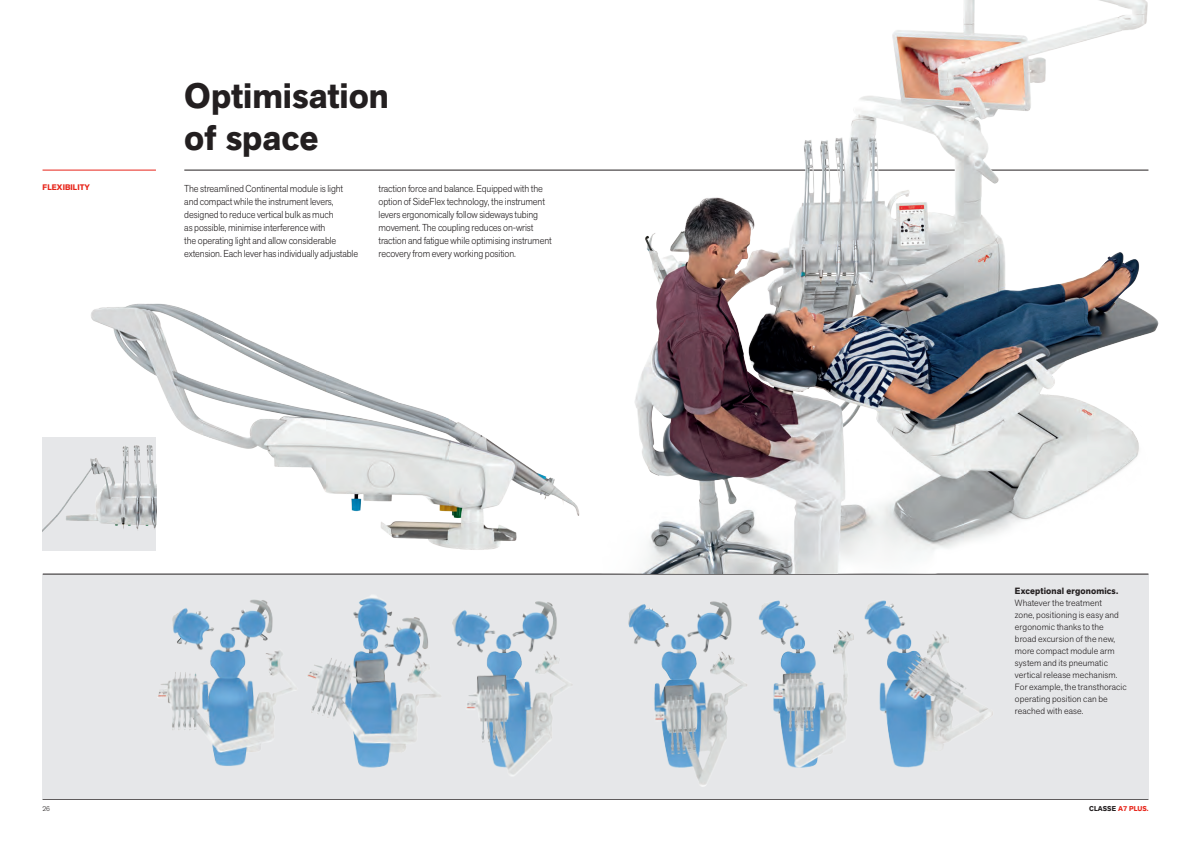
<style>
.page{position:relative;width:1191px;height:842px;background:#fff}
.page>*{position:absolute;margin:0;border:0;box-sizing:border-box;transform-origin:0 0}
.Titolo{font:700 35px/42px "Akzid Grtsk Next";color:#231f20}
.Testo{font:300 10px/13px "Akzid Grtsk Next";letter-spacing:-.01em;color:#231f20;scale:.94 1}
.Testo_descrizione{font:300 9px/12px "Akzid Grtsk Next";letter-spacing:.01em;color:#231f20}
.Titoletto{font:700 8px "Akzid Grtsk Next";letter-spacing:.01em;color:#e72419}
.t1{font:700 7px "Akzid Grtsk Next";letter-spacing:.01em;color:#e72419}
.t2{font:300 7px "Akzid Grtsk Next";color:#231f20}
.s1{font-weight:700}
.s2{color:#231f20}
</style>
<div class="page">
<hr style="left:184px;top:170px;width:964px;height:1px;background:#231f20">
<hr style="left:43px;top:799px;width:1105px;height:1px;background:#231f20">
<hr style="left:43px;top:170px;width:113px;height:1px;background:#e72419">
<div style="left:42px;top:574px;width:1106px;height:225px;background:#e6e7e9"></div>
<hr style="left:43px;top:574px;width:1105px;height:1px;background:#231f20">
<img style="left:628px;top:601px;width:119px;height:186px">
<img style="left:452px;top:601px;width:120px;height:175px">
<img style="left:307px;top:595px;width:134px;height:173px">
<img style="left:864px;top:600px;width:129px;height:168px">
<img style="left:758px;top:600px;width:96px;height:168px">
<img style="left:158px;top:599px;width:134px;height:167px">
<div style="left:43px;top:438px;width:38px;height:113px;background:#e6e7e9"></div>
<img style="left:596px;top:0;width:563px;height:574px">
<img style="left:81px;top:303px;width:499px;height:248px">
<p class="Titolo" style="left:184px;top:75px;width:206px">Optimisation of space</p>
<p class="Titoletto" style="left:43px;top:182px;width:49px">FLEXIBILITY</p>
<p class="Testo" style="left:184px;top:182px;width:186px">The streamlined Continental module is light and compact while the instrument levers, designed to reduce vertical bulk as much<br>as possible, minimise interference with<br>the operating light and allow considerable extension. Each lever has individually adjustable</p>
<p class="Testo" style="left:378px;top:182px;width:186px">traction force and balance. Equipped with the option of SideFlex technology, the instrument levers ergonomically follow sideways tubing movement. The coupling reduces on-wrist traction and fatigue while optimising instrument recovery from every working position.</p>
<p class="Testo_descrizione" style="left:1015px;top:584px;width:113px"><span class="s1">Exceptional ergonomics.<br></span>Whatever the treatment<br>zone, positioning is easy and ergonomic thanks to the broad excursion of the new, more compact module arm system and its pneumatic vertical release mechanism.<br>For example, the transthoracic operating position can be reached with ease.</p>
<p class="t2" style="left:43px;top:804px;width:9px">26</p>
<p class="t1" style="left:1089px;top:804px;width:61px"><span class="s2">CLASSE</span> A7 PLUS.</p>
</div>
